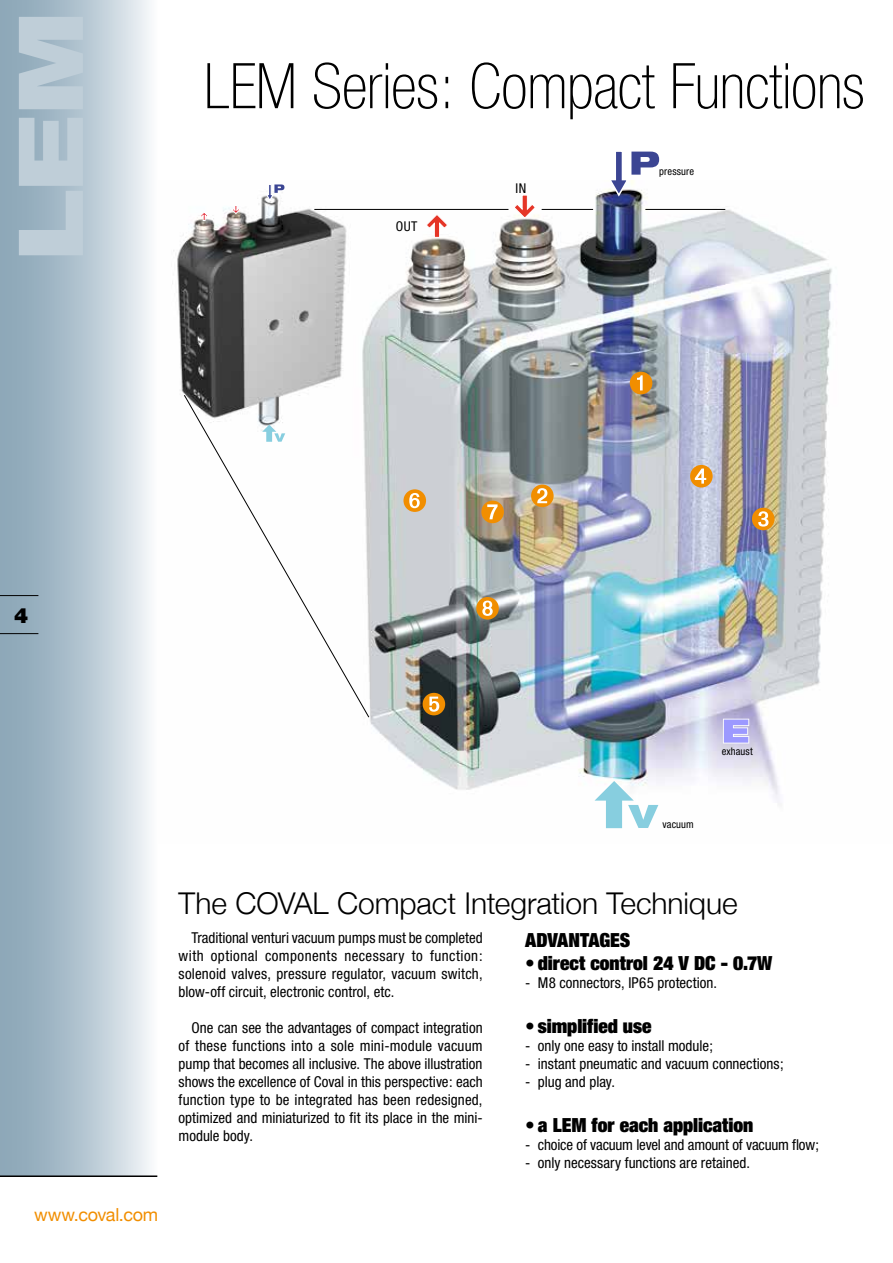
<style>
.page{position:relative;width:893px;height:1263px;background:#fff}
.page>*{position:absolute;margin:0;border:0;box-sizing:border-box;transform-origin:0 0}
.t1{font:900 expanded 89.7px "Helvetica Neue";color:#bfced8}
.t2{font:100 condensed 63px "Helvetica Neue";letter-spacing:-.01em;color:#000}
.t3{font:300 30px "Helvetica Neue";letter-spacing:-.005em;color:#000}
.t4{font:900 21px "Helvetica Neue";color:#000}
.t5{font:900 expanded 19.5px "Helvetica Neue";color:#000}
.t6{font:18px "Helvetica Neue";letter-spacing:-.01em;color:#f18e00}
.t7{font:condensed 15px/18px "Helvetica Neue";color:#000;text-align:justify}
.t8{font:condensed 13.5px "Helvetica Neue";color:#000}
.t9{font:condensed 10.5px "Helvetica Neue";letter-spacing:.01em;color:#000}
</style>
<div class="page">
<img style="left:284px;top:185px;width:548px;height:644px">
<svg style="left:752px;top:508px;width:22px;height:22px"></svg>
<svg style="left:630px;top:372px;width:22px;height:22px"></svg>
<svg style="left:531px;top:484px;width:23px;height:23px"></svg>
<svg style="left:690px;top:465px;width:23px;height:22px"></svg>
<svg style="left:423px;top:693px;width:22px;height:22px"></svg>
<svg style="left:403px;top:489px;width:23px;height:23px"></svg>
<svg style="left:481px;top:501px;width:23px;height:22px"></svg>
<svg style="left:595px;top:781px;width:63px;height:47px"></svg>
<svg style="left:723px;top:719px;width:26px;height:24px"></svg>
<svg style="left:607px;top:151px;width:52px;height:47px"></svg>
<svg style="left:514px;top:195px;width:22px;height:24px"></svg>
<svg style="left:426px;top:220px;width:22px;height:18px"></svg>
<div style="left:0;top:0;width:157px;height:1176px;background:linear-gradient(to right,#7f9db0,#eff3f6)"></div>
<hr style="left:0;top:0;width:2px;height:1176px;background:#8ea8b8">
<hr style="left:0;top:1175px;width:157px;height:2px;background:#000">
<hr style="left:0;top:595px;width:38px;height:1px;background:#000">
<hr style="left:0;top:633px;width:38px;height:1px;background:#000">
<img style="left:172px;top:190px;width:179px;height:197px">
<div style="left:176px;top:387px;width:201px;height:338px;background:#fff;opacity:.75"></div>
<svg style="left:183px;top:394px;width:187px;height:324px"></svg>
<div style="left:637px;top:199px;width:96px;height:21px;background:#fff;opacity:.75"></div>
<hr style="left:645px;top:209px;width:80px;height:1px;background:#000">
<div style="left:533px;top:199px;width:68px;height:21px;background:#fff"></div>
<hr style="left:542px;top:209px;width:51px;height:1px;background:#000">
<div style="left:306px;top:199px;width:210px;height:21px;background:#fff"></div>
<hr style="left:314px;top:209px;width:194px;height:1px;background:#000">
<svg style="left:232px;top:205px;width:8px;height:9px"></svg>
<svg style="left:200px;top:212px;width:8px;height:9px"></svg>
<svg style="left:265px;top:184px;width:19px;height:18px"></svg>
<svg style="left:262px;top:425px;width:23px;height:17px"></svg>
<svg style="left:476px;top:597px;width:23px;height:23px"></svg>
<h1 class="t1" style="left:-8px;top:261px;width:252px;rotate:-90deg">LEM</h1>
<h2 class="t2" style="left:204px;top:51px;width:662px">LEM Series: Compact Functions</h2>
<p class="t8" style="left:396px;top:218px;width:23px">OUT</p>
<p class="t8" style="left:516px;top:180px;width:12px">IN</p>
<p class="t9" style="left:659px;top:165px;width:36px">pressure</p>
<h3 class="t4" style="left:14px;top:602px;width:16px">4</h3>
<p class="t9" style="left:722px;top:745px;width:33px">exhaust</p>
<p class="t9" style="left:662px;top:818px;width:33px">vacuum</p>
<p class="t6" style="left:34px;top:1201px;width:126px">www.coval.com</p>
<h3 class="t3" style="left:179px;top:879px;width:561px">The COVAL Compact Integration Technique</h3>
<p class="t7" style="left:179px;top:928px;width:306px;text-indent:13px">Traditional venturi vacuum pumps must be completed with optional components necessary to function: solenoid valves, pressure regulator, vacuum switch, blow-off circuit, electronic control, etc.</p>
<p class="t7" style="left:179px;top:1018px;width:306px;text-indent:13px">One can see the advantages of compact integration of these functions into a sole mini-module vacuum pump that becomes all inclusive. The above illustration shows the excellence of Coval in this perspective: each function type to be integrated has been redesigned, optimized and miniaturized to fit its place in the mini&shy;module body.</p>
<h3 class="t5" style="left:525px;top:927px;width:107px">ADVANTAGES</h3>
<h3 class="t5" style="left:525px;top:950px;width:249px">• direct control 24 V DC - 0.7W</h3>
<p class="t7" style="left:525px;top:974px;width:193px">- M8 connectors, IP65 protection.</p>
<h3 class="t5" style="left:525px;top:1013px;width:128px">• simplified use</h3>
<p class="t7" style="left:525px;top:1037px;width:189px">- only one easy to install module;</p>
<p class="t7" style="left:525px;top:1055px;width:260px">- instant pneumatic and vacuum connections;</p>
<p class="t7" style="left:525px;top:1073px;width:91px">- plug and play.</p>
<h3 class="t5" style="left:525px;top:1112px;width:230px">• a LEM for each application</h3>
<p class="t7" style="left:525px;top:1136px;width:295px">- choice of vacuum level and amount of vacuum flow;</p>
<p class="t7" style="left:525px;top:1154px;width:226px">- only necessary functions are retained.</p>
</div>
